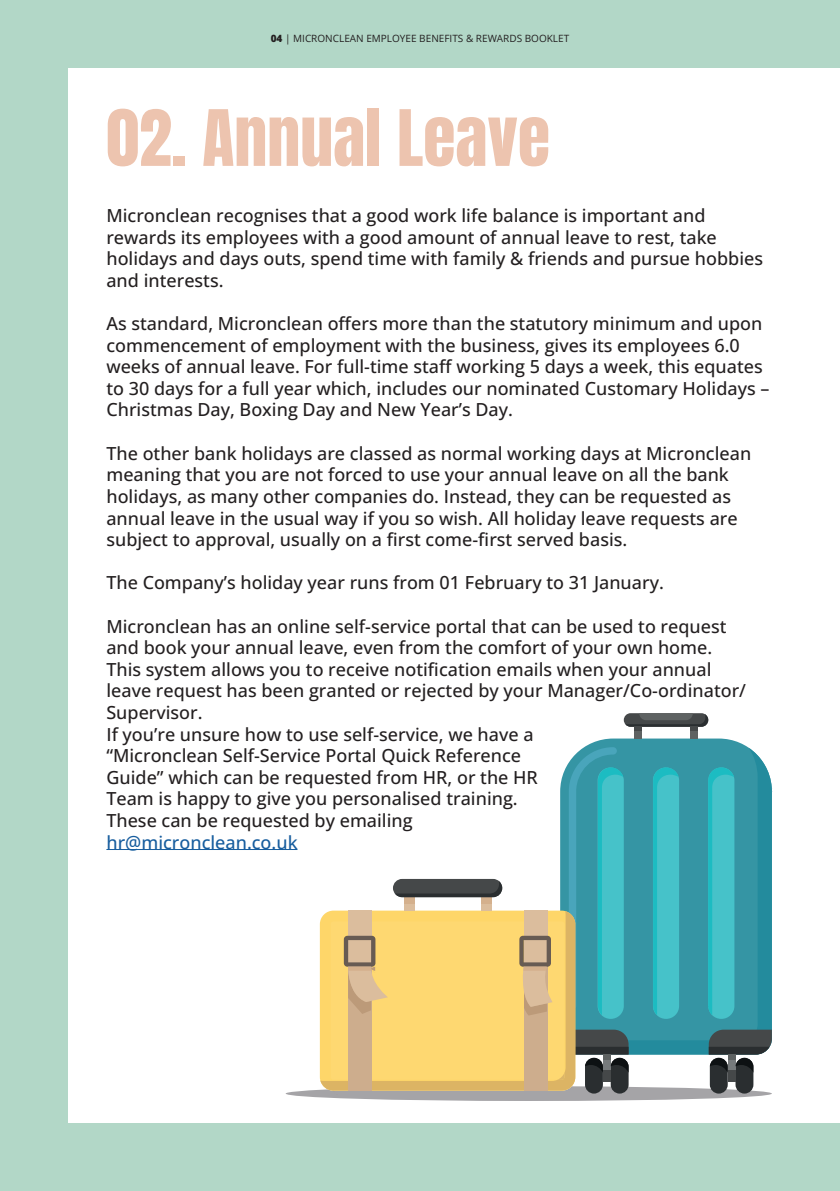
<style>
.page{position:relative;width:840px;height:1191px;background:#fff}
.page>*{position:absolute;margin:0;border:0;box-sizing:border-box;transform-origin:0 0}
.t1{font:66px "Anton";color:#edc4af}
.t2{font:500 18px/21.6px "Open Sans";color:#231f20}
.t3{font:500 18px "Open Sans";color:#175d9e}
.t4{font:10px "Open Sans";color:#231f20}
.s1{font-weight:800}
</style>
<div class="page">
<div style="left:0;top:0;width:839px;height:1191px;background:#b2d7c7"></div>
<div style="left:68px;top:68px;width:771px;height:1055px;background:#fff"></div>
<hr style="left:106px;top:849px;width:191px;height:1px;background:#175d9e">
<svg style="left:584px;top:738px;width:164px;height:9px"></svg>
<svg style="left:628px;top:747px;width:143px;height:307px;background:#3494a4"></svg>
<div style="left:584px;top:1057px;width:18px;height:36px;background:#2a2e30;border-radius:9px"></div>
<div style="left:610px;top:1057px;width:18px;height:36px;background:#2a2e30;border-radius:9px"></div>
<div style="left:602px;top:1069px;width:8px;height:13px;background:#454849"></div>
<div style="left:709px;top:1057px;width:18px;height:36px;background:#2a2e30;border-radius:9px"></div>
<div style="left:735px;top:1057px;width:18px;height:36px;background:#2a2e30;border-radius:9px"></div>
<div style="left:727px;top:1069px;width:8px;height:13px;background:#454849"></div>
<div style="left:707px;top:767px;width:27px;height:251px;background:#46c2c9;border-radius:13px"></div>
<svg style="left:707px;top:767px;width:26px;height:248px"></svg>
<svg style="left:652px;top:767px;width:26px;height:248px;background:#3dbec5"></svg>
<svg style="left:623px;top:713px;width:84px;height:13px"></svg>
<div style="left:634px;top:726px;width:7px;height:12px;background:#5e6262"></div>
<div style="left:689px;top:726px;width:8px;height:12px;background:#5e6262"></div>
<svg style="left:625px;top:713px;width:82px;height:18px"></svg>
<div style="left:689px;top:726px;width:8px;height:5px;background:#454849"></div>
<svg style="left:708px;top:1029px;width:63px;height:43px"></svg>
<svg style="left:285px;top:1086px;width:486px;height:15px"></svg>
<svg style="left:320px;top:911px;width:255px;height:179px;background:#edc66a"></svg>
<div style="left:523px;top:964px;width:23px;height:126px;background:#cdad8d"></div>
<div style="left:348px;top:964px;width:23px;height:126px;background:#cdad8d"></div>
<svg style="left:330px;top:747px;width:298px;height:332px"></svg>
<p class="t4" style="left:270px;top:31px;width:300px"><span class="s1">04</span> | MICRONCLEAN EMPLOYEE BENEFITS &amp; REWARDS BOOKLET</p>
<p class="t1" style="left:106px;top:104px;width:445px">02. Annual Leave</p>
<p class="t2" style="left:106px;top:204px;width:657px">Micronclean recognises that a good work life balance is important and rewards its employees with a good amount of annual leave to rest, take holidays and days outs, spend time with family &amp; friends and pursue hobbies and interests.</p>
<p class="t2" style="left:106px;top:312px;width:664px">As standard, Micronclean offers more than the statutory minimum and upon commencement of employment with the business, gives its employees 6.0 weeks of annual leave. For full-time staff working 5 days a week, this equates to 30 days for a full year which, includes our nominated Customary Holidays – Christmas Day, Boxing Day and New Year’s Day.</p>
<p class="t2" style="left:106px;top:442px;width:646px">The other bank holidays are classed as normal working days at Micronclean meaning that you are not forced to use your annual leave on all the bank holidays, as many other companies do. Instead, they can be requested as annual leave in the usual way if you so wish. All holiday leave requests are subject to approval, usually on a first come-first served basis.</p>
<p class="t2" style="left:106px;top:571px;width:558px">The Company’s holiday year runs from 01 February to 31 January.</p>
<p class="t2" style="left:106px;top:615px;width:640px">Micronclean has an online self-service portal that can be used to request and book your annual leave, even from the comfort of your own home.<br>This system allows you to receive notification emails when your annual leave request has been granted or rejected by your Manager/Co-ordinator/ Supervisor.</p>
<p class="t2" style="left:106px;top:723px;width:428px">If you’re unsure how to use self-service, we have a</p>
<p class="t2" style="left:106px;top:744px;width:416px">“Micronclean Self-Service Portal Quick Reference</p>
<p class="t2" style="left:106px;top:766px;width:433px">Guide” which can be requested from HR, or the HR</p>
<p class="t2" style="left:106px;top:787px;width:412px">Team is happy to give you personalised training.</p>
<p class="t2" style="left:106px;top:809px;width:307px">These can be requested by emailing</p>
<p class="t3" style="left:106px;top:829px;width:192px">hr@micronclean.co.uk</p>
</div>
